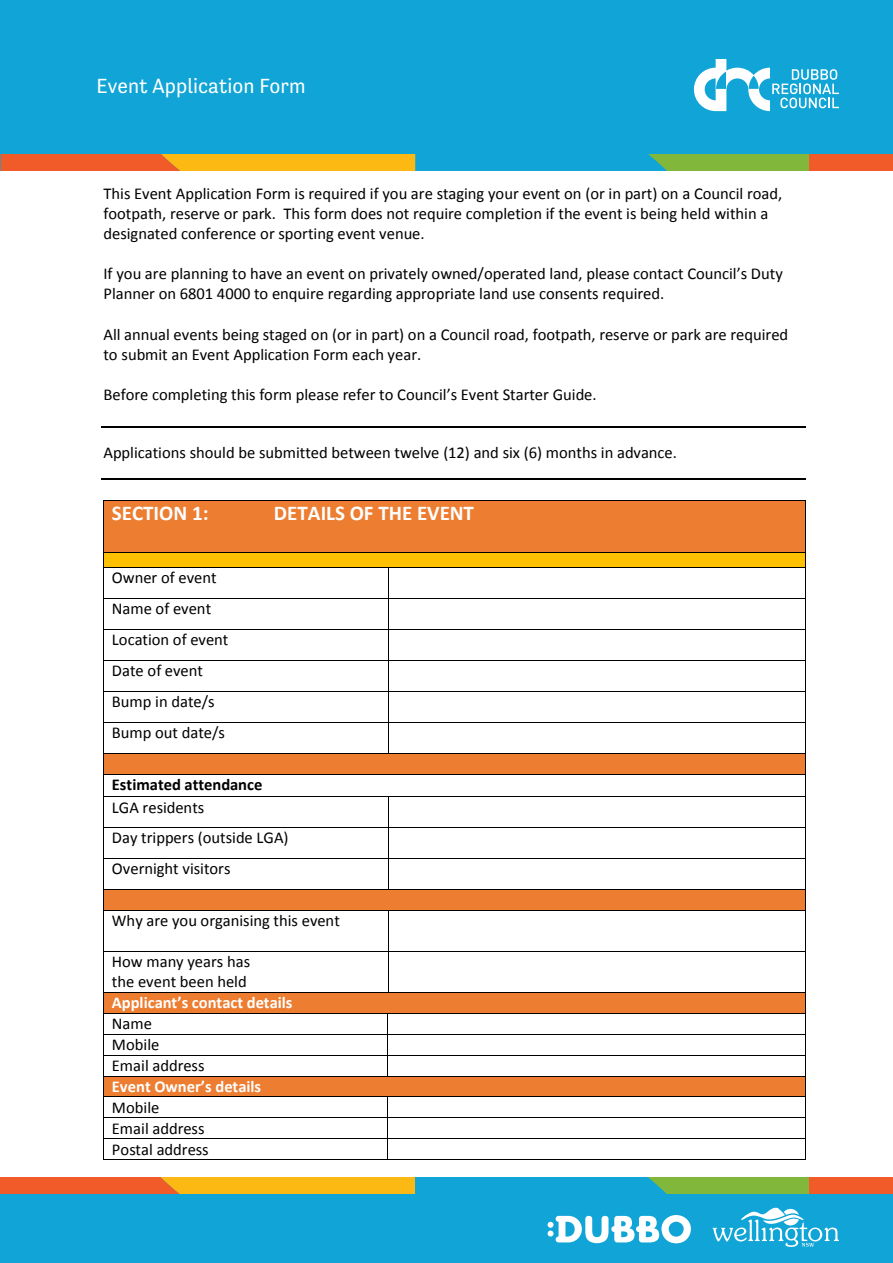
<style>
.page{position:relative;width:893px;height:1263px;background:#fff}
.page>*{position:absolute;margin:0;border:0;box-sizing:border-box;transform-origin:0 0}
.t1{font:700 21px "Calibri";color:#fff}
.t2{font:21px "Tenso";color:#fff}
.t3{font:16.5px/30.9px "Calibri";color:#000}
.t4{font:700 16.5px "Calibri";letter-spacing:-.005em;color:#fff}
.t5{font:700 16.5px "Calibri";color:#000}
</style>
<div class="page">
<div style="left:0;top:0;width:893px;height:170px;background:#10a5d6"></div>
<svg style="left:1px;top:155px;width:892px;height:15px"></svg>
<svg style="left:694px;top:59px;width:145px;height:52px"></svg>
<div style="left:0;top:1178px;width:893px;height:85px;background:#10a5d6"></div>
<svg style="left:0;top:1178px;width:893px;height:15px"></svg>
<svg style="left:713px;top:1208px;width:126px;height:39px"></svg>
<svg style="left:548px;top:1215px;width:143px;height:28px"></svg>
<hr style="left:101px;top:426px;width:705px;height:1px;background:#000">
<hr style="left:101px;top:478px;width:705px;height:2px;background:#000">
<div style="left:104px;top:500px;width:701px;height:52px;background:#ed7d31"></div>
<hr style="left:104px;top:500px;width:701px;height:1px;background:#000">
<hr style="left:103px;top:500px;width:1px;height:52px;background:#000">
<hr style="left:805px;top:500px;width:1px;height:52px;background:#000">
<div style="left:104px;top:552px;width:701px;height:15px;background:#ffc000"></div>
<hr style="left:104px;top:552px;width:701px;height:1px;background:#000">
<svg style="left:103px;top:552px;width:1px;height:16px"></svg>
<hr style="left:104px;top:567px;width:285px;height:1px;background:#000">
<hr style="left:389px;top:567px;width:416px;height:1px;background:#000">
<svg style="left:805px;top:552px;width:1px;height:16px"></svg>
<hr style="left:103px;top:568px;width:1px;height:30px;background:#000">
<hr style="left:389px;top:568px;width:1px;height:30px;background:#000">
<hr style="left:805px;top:568px;width:1px;height:30px;background:#000">
<hr style="left:104px;top:598px;width:285px;height:1px;background:#000">
<hr style="left:389px;top:598px;width:416px;height:1px;background:#000">
<hr style="left:103px;top:599px;width:1px;height:30px;background:#000">
<hr style="left:389px;top:599px;width:1px;height:30px;background:#000">
<hr style="left:805px;top:599px;width:1px;height:30px;background:#000">
<hr style="left:104px;top:629px;width:285px;height:1px;background:#000">
<hr style="left:389px;top:629px;width:416px;height:1px;background:#000">
<hr style="left:103px;top:630px;width:1px;height:30px;background:#000">
<hr style="left:389px;top:630px;width:1px;height:30px;background:#000">
<hr style="left:805px;top:630px;width:1px;height:30px;background:#000">
<hr style="left:104px;top:660px;width:285px;height:1px;background:#000">
<hr style="left:389px;top:660px;width:416px;height:1px;background:#000">
<hr style="left:103px;top:661px;width:1px;height:30px;background:#000">
<hr style="left:389px;top:661px;width:1px;height:30px;background:#000">
<hr style="left:805px;top:661px;width:1px;height:30px;background:#000">
<hr style="left:104px;top:691px;width:285px;height:1px;background:#000">
<hr style="left:389px;top:691px;width:416px;height:1px;background:#000">
<hr style="left:103px;top:692px;width:1px;height:30px;background:#000">
<hr style="left:389px;top:692px;width:1px;height:30px;background:#000">
<hr style="left:805px;top:692px;width:1px;height:30px;background:#000">
<hr style="left:104px;top:722px;width:285px;height:1px;background:#000">
<hr style="left:389px;top:722px;width:416px;height:1px;background:#000">
<hr style="left:103px;top:723px;width:1px;height:30px;background:#000">
<hr style="left:389px;top:723px;width:1px;height:30px;background:#000">
<hr style="left:805px;top:723px;width:1px;height:30px;background:#000">
<div style="left:104px;top:754px;width:701px;height:20px;background:#ed7d31"></div>
<hr style="left:104px;top:753px;width:285px;height:1px;background:#000">
<hr style="left:389px;top:753px;width:416px;height:1px;background:#000">
<hr style="left:104px;top:774px;width:701px;height:1px;background:#000">
<svg style="left:103px;top:753px;width:1px;height:44px"></svg>
<hr style="left:104px;top:796px;width:285px;height:1px;background:#000">
<hr style="left:389px;top:796px;width:416px;height:1px;background:#000">
<svg style="left:805px;top:753px;width:1px;height:44px"></svg>
<hr style="left:103px;top:797px;width:1px;height:30px;background:#000">
<hr style="left:389px;top:797px;width:1px;height:30px;background:#000">
<hr style="left:805px;top:797px;width:1px;height:30px;background:#000">
<hr style="left:104px;top:827px;width:285px;height:1px;background:#000">
<hr style="left:389px;top:827px;width:416px;height:1px;background:#000">
<hr style="left:103px;top:828px;width:1px;height:30px;background:#000">
<hr style="left:389px;top:828px;width:1px;height:30px;background:#000">
<hr style="left:805px;top:828px;width:1px;height:30px;background:#000">
<hr style="left:104px;top:858px;width:285px;height:1px;background:#000">
<hr style="left:389px;top:858px;width:416px;height:1px;background:#000">
<hr style="left:103px;top:859px;width:1px;height:30px;background:#000">
<hr style="left:389px;top:859px;width:1px;height:30px;background:#000">
<hr style="left:805px;top:859px;width:1px;height:30px;background:#000">
<div style="left:104px;top:890px;width:701px;height:20px;background:#ed7d31"></div>
<hr style="left:104px;top:889px;width:285px;height:1px;background:#000">
<hr style="left:389px;top:889px;width:416px;height:1px;background:#000">
<svg style="left:103px;top:889px;width:1px;height:22px"></svg>
<hr style="left:104px;top:910px;width:285px;height:1px;background:#000">
<hr style="left:389px;top:910px;width:416px;height:1px;background:#000">
<svg style="left:805px;top:889px;width:1px;height:22px"></svg>
<hr style="left:103px;top:911px;width:1px;height:40px;background:#000">
<hr style="left:389px;top:911px;width:1px;height:40px;background:#000">
<hr style="left:805px;top:911px;width:1px;height:40px;background:#000">
<hr style="left:104px;top:951px;width:285px;height:1px;background:#000">
<hr style="left:389px;top:951px;width:416px;height:1px;background:#000">
<hr style="left:103px;top:952px;width:1px;height:40px;background:#000">
<hr style="left:389px;top:952px;width:1px;height:40px;background:#000">
<hr style="left:805px;top:952px;width:1px;height:40px;background:#000">
<div style="left:104px;top:993px;width:701px;height:20px;background:#ed7d31"></div>
<hr style="left:104px;top:992px;width:285px;height:1px;background:#000">
<hr style="left:389px;top:992px;width:416px;height:1px;background:#000">
<hr style="left:104px;top:1013px;width:283px;height:1px;background:#000">
<hr style="left:388px;top:1013px;width:417px;height:1px;background:#000">
<hr style="left:104px;top:1034px;width:283px;height:1px;background:#000">
<hr style="left:388px;top:1034px;width:417px;height:1px;background:#000">
<hr style="left:104px;top:1055px;width:283px;height:1px;background:#000">
<hr style="left:388px;top:1055px;width:417px;height:1px;background:#000">
<div style="left:104px;top:1076px;width:701px;height:20px;background:#ed7d31"></div>
<hr style="left:104px;top:1076px;width:283px;height:1px;background:#000">
<svg style="left:387px;top:1013px;width:1px;height:64px"></svg>
<hr style="left:388px;top:1076px;width:417px;height:1px;background:#000">
<hr style="left:104px;top:1096px;width:283px;height:1px;background:#000">
<hr style="left:388px;top:1096px;width:417px;height:1px;background:#000">
<hr style="left:104px;top:1117px;width:283px;height:1px;background:#000">
<hr style="left:388px;top:1117px;width:417px;height:1px;background:#000">
<hr style="left:104px;top:1138px;width:283px;height:1px;background:#000">
<hr style="left:388px;top:1138px;width:417px;height:1px;background:#000">
<svg style="left:103px;top:992px;width:1px;height:168px"></svg>
<hr style="left:104px;top:1159px;width:283px;height:1px;background:#000">
<svg style="left:387px;top:1096px;width:1px;height:64px"></svg>
<hr style="left:388px;top:1159px;width:417px;height:1px;background:#000">
<svg style="left:805px;top:992px;width:1px;height:168px"></svg>
<p class="t2" style="left:97px;top:74px;width:211px">Event Application Form</p>
<p class="t3" style="left:103px;top:183px;width:680px;line-height:20.1px">This Event Application Form is required if you are staging your event on (or in part) on a Council road, footpath, reserve or park. This form does not require completion if the event is being held within a designated conference or sporting event venue.</p>
<p class="t3" style="left:103px;top:264px;width:681px;line-height:20.1px">If you are planning to have an event on privately owned/operated land, please contact Council’s Duty<br>Planner on 6801 4000 to enquire regarding appropriate land use consents required.</p>
<p class="t3" style="left:103px;top:324px;width:686px;line-height:20.1px">All annual events being staged on (or in part) on a Council road, footpath, reserve or park are required to submit an Event Application Form each year.</p>
<p class="t3" style="left:103px;top:379px;width:495px">Before completing this form please refer to Council’s Event Starter Guide.</p>
<p class="t3" style="left:103px;top:437px;width:575px">Applications should be submitted between twelve (12) and six (6) months in advance.</p>
<p class="t1" style="left:112px;top:500px;width:98px">SECTION 1:</p>
<p class="t1" style="left:274px;top:500px;width:202px">DETAILS OF THE EVENT</p>
<p class="t3" style="left:112px;top:563px;width:118px">Owner of event<br>Name of event<br>Location of event<br>Date of event<br>Bump in date/s<br>Bump out date/s</p>
<p class="t5" style="left:112px;top:774px;width:152px">Estimated attendance</p>
<p class="t3" style="left:112px;top:792px;width:178px">LGA residents<br>Day trippers (outside LGA)<br>Overnight visitors</p>
<p class="t3" style="left:112px;top:905px;width:229px">Why are you organising this event</p>
<p class="t3" style="left:112px;top:952px;width:140px;line-height:20.1px">How many years has the event been held</p>
<p class="t4" style="left:112px;top:992px;width:182px">Applicant’s contact details</p>
<p class="t3" style="left:112px;top:1013px;width:94px;line-height:20.9px">Name<br>Mobile<br>Email address</p>
<p class="t4" style="left:112px;top:1076px;width:151px">Event Owner’s details</p>
<p class="t3" style="left:112px;top:1097px;width:98px;line-height:20.9px">Mobile<br>Email address<br>Postal address</p>
</div>
